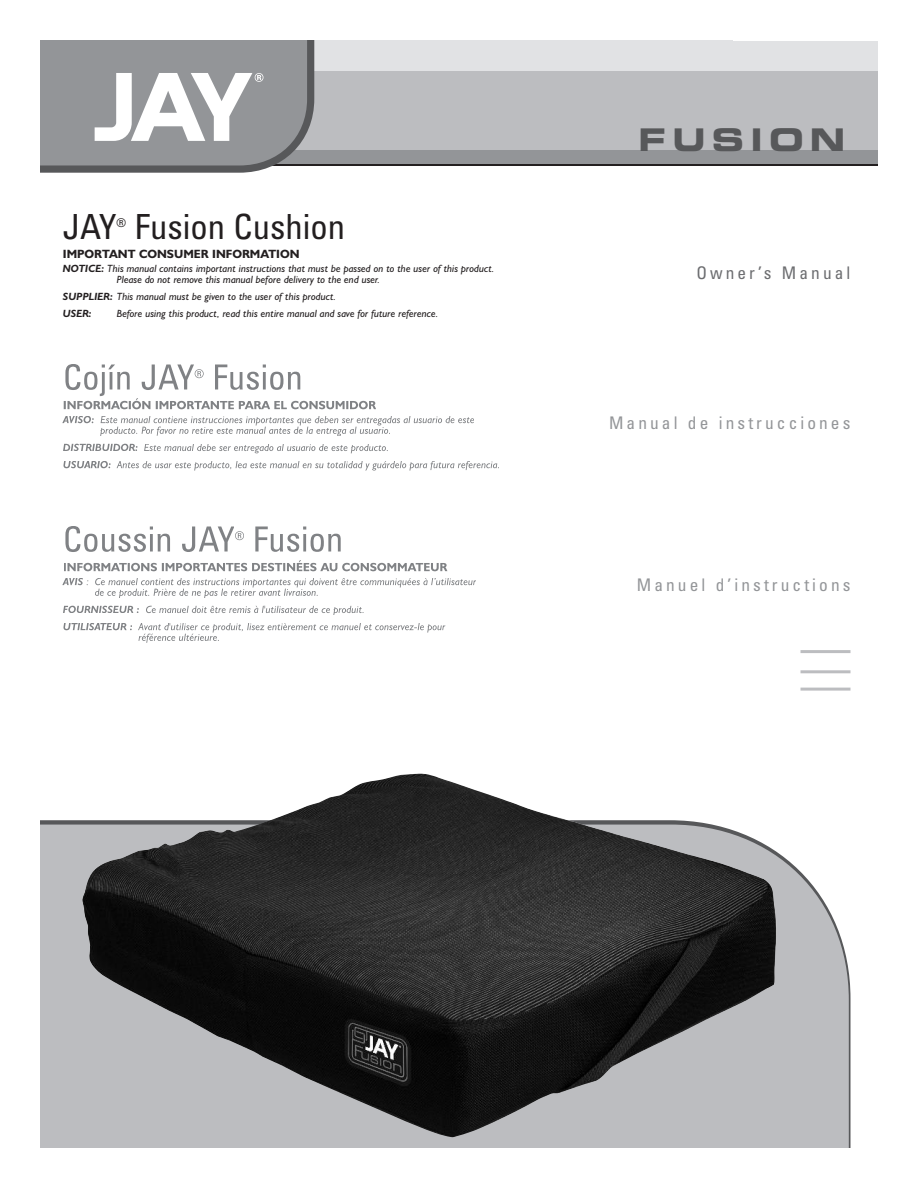
<style>
.page{position:relative;width:918px;height:1188px;background:#fff}
.page>*{position:absolute;margin:0;border:0;box-sizing:border-box;transform-origin:0 0}
.t1{font:condensed 34.65px "Univers";color:#231f20}
.t2{font:31.2px "Eurostile LT Std Bold Ex 2";letter-spacing:.195em;color:#57585a}
.t3{font:condensed 17.4px "Univers";letter-spacing:.18em;color:#939598}
.t4{font:condensed 17.4px "Univers";letter-spacing:.18em;color:#6c6d70}
.t5{font:700 12px "Humanist 521 BT";color:#231f20}
.t6{font:condensed 12px "Univers";color:#231f20}
.t7{font:italic 10.5px/10.6px "Humanist 521 BT";color:#231f20}
.s1{font-weight:700}
</style>
<div class="page">
<svg style="left:40px;top:825px;width:809px;height:323px;background:#c2c3c5"></svg>
<img style="left:82px;top:773px;width:695px;height:365px">
<div style="left:40px;top:40px;width:693px;height:30px;background:#e1e2e4"></div>
<svg style="left:64px;top:364px;width:236px;height:45px"></svg>
<svg style="left:62px;top:416px;width:32px;height:7px"></svg>
<svg style="left:100px;top:416px;width:73px;height:20px"></svg>
<svg style="left:63px;top:444px;width:75px;height:7px"></svg>
<svg style="left:144px;top:444px;width:71px;height:7px"></svg>
<svg style="left:64px;top:461px;width:47px;height:7px"></svg>
<svg style="left:117px;top:461px;width:66px;height:7px"></svg>
<svg style="left:65px;top:526px;width:179px;height:26px"></svg>
<svg style="left:255px;top:527px;width:86px;height:25px"></svg>
<svg style="left:64px;top:563px;width:182px;height:8px"></svg>
<svg style="left:62px;top:578px;width:102px;height:20px"></svg>
<svg style="left:63px;top:606px;width:76px;height:7px"></svg>
<svg style="left:146px;top:606px;width:72px;height:7px"></svg>
<svg style="left:64px;top:623px;width:68px;height:7px"></svg>
<svg style="left:138px;top:623px;width:71px;height:20px"></svg>
<hr style="left:801px;top:688px;width:49px;height:3px;background:#bcbdc0">
<hr style="left:801px;top:670px;width:49px;height:3px;background:#bcbdc0">
<hr style="left:801px;top:650px;width:49px;height:3px;background:#bcbdc0">
<div style="left:202px;top:42px;width:676px;height:122px;background:#bcbdc0"></div>
<div style="left:42px;top:41px;width:836px;height:29px;background:#e1e2e4"></div>
<div style="left:42px;top:150px;width:836px;height:14px;background:#939598"></div>
<hr style="left:265px;top:164px;width:613px;height:2px;background:#231f20">
<svg style="left:40px;top:40px;width:274px;height:133px"></svg>
<h1 class="t1" style="left:63px;top:214px;width:55px">JAY</h1>
<p class="t6" style="left:117px;top:219px;width:11px">®</p>
<h1 class="t1" style="left:135px;top:214px;width:212px">Fusion Cushion</h1>
<p class="t5" style="left:63px;top:250px;width:238px">IMPORTANT CONSUMER INFORMATION</p>
<p class="t7" style="left:117px;top:265px;width:379px;text-indent:-54px"><span class="s1">NOTICE:</span> This manual contains important instructions that must be passed on to the user of this product.<br>Please do not remove this manual before delivery to the end user.</p>
<p class="t7" style="left:63px;top:289px;width:275px;line-height:17.2px"><span class="s1">SUPPLIER:</span> This manual must be given to the user of this product.<br><span class="s1">USER:</span></p>
<p class="t7" style="left:117px;top:310px;width:323px">Before using this product, read this entire manual and save for future reference.</p>
<h2 class="t2" style="left:639px;top:129px;width:208px">FUSION</h2>
<h3 class="t4" style="left:696px;top:266px;width:156px">Owner’s Manual</h3>
<h3 class="t3" style="left:609px;top:417px;width:243px">Manual de instrucciones</h3>
<h3 class="t3" style="left:637px;top:579px;width:215px">Manuel d’instructions</h3>
</div>
